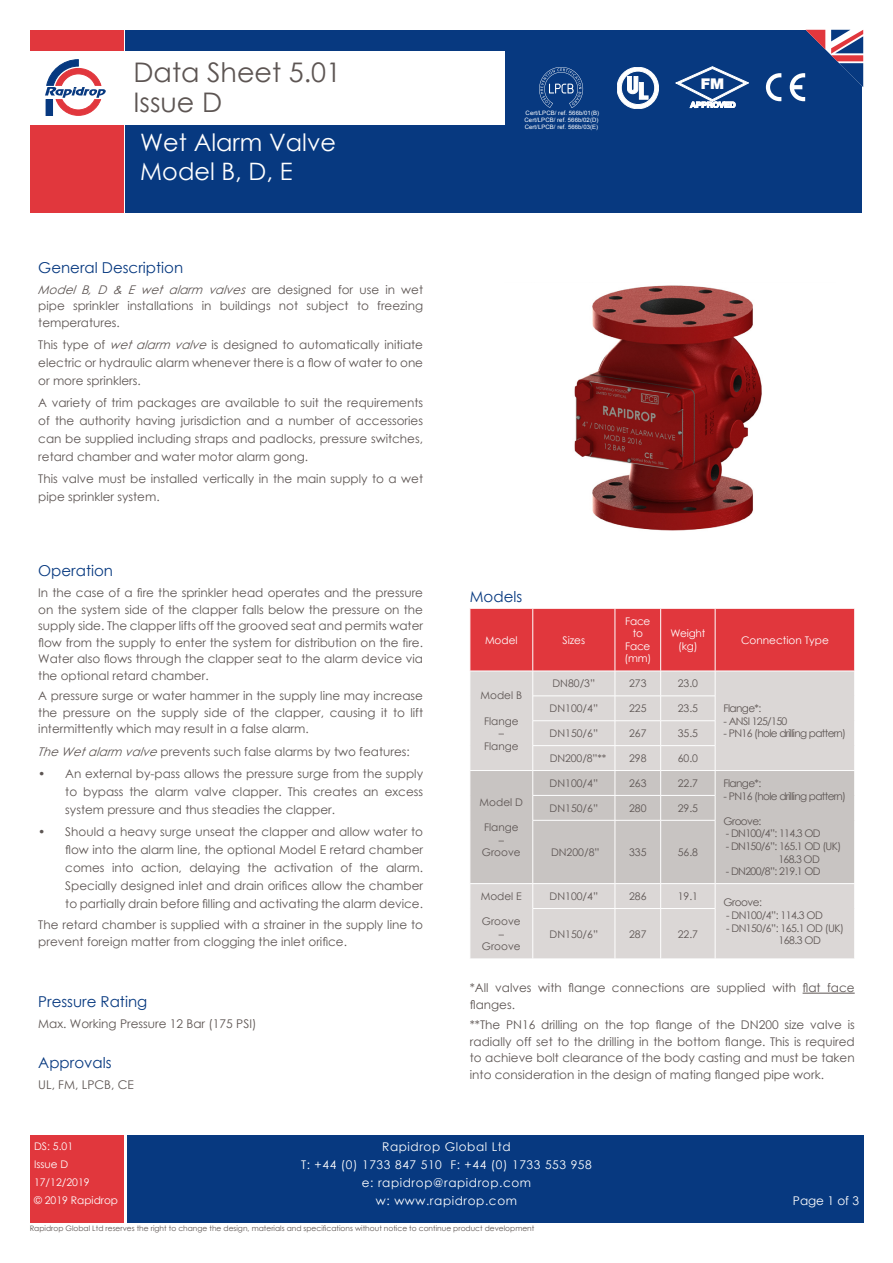
<style>
.page{position:relative;width:893px;height:1263px;background:#fff}
.page>*{position:absolute;margin:0;border:0;box-sizing:border-box;transform-origin:0 0}
.t1{font:27px/30px "Century Gothic";color:#5d5553}
.t2{font:24px/28.8px "Century Gothic";color:#fff}
.RD_DS_Subhead{font:15px "Century Gothic";color:#073980}
.t3{font:900 14.85px "Helvetica Neue";color:#fff}
.RD_DS_Body{font:12px/16.5px "Century Gothic";color:#5d5553;text-align:justify}
.t4{font:12px/18px "Century Gothic";letter-spacing:.05em;color:#fff;text-align:center}
.Table_Content{font:10.5px "Century Gothic";letter-spacing:-.05em;color:#5d5553}
.Table_Titles{font:10.5px/18px "Century Gothic";color:#fff}
.Table_Titles-2{font:10.5px/12.6px "Century Gothic";letter-spacing:-.02em;color:#fff;text-align:center}
.t5{font:7.5px "Century Gothic";color:#5d5553}
.t6{font:6px/7.2px "Arial";letter-spacing:.01em;color:#fff;text-align:justify}
.s1{font-style:italic}
</style>
<div class="page">
<div style="left:30px;top:30px;width:93px;height:183px;background:#e1373d"></div>
<div style="left:30px;top:52px;width:93px;height:73px;background:#fff"></div>
<div style="left:30px;top:1135px;width:93px;height:88px;background:#e1373d"></div>
<div style="left:127px;top:1135px;width:736px;height:88px;background:#073980"></div>
<div style="left:125px;top:30px;width:736px;height:183px;background:#073980"></div>
<svg style="left:45px;top:59px;width:61px;height:57px"></svg>
<div style="left:125px;top:52px;width:380px;height:73px;background:#fff"></div>
<svg style="left:617px;top:67px;width:42px;height:42px"></svg>
<svg style="left:676px;top:67px;width:73px;height:41px"></svg>
<svg style="left:539px;top:67px;width:44px;height:41px"></svg>
<svg style="left:790px;top:30px;width:73px;height:71px"></svg>
<svg style="left:766px;top:73px;width:15px;height:28px"></svg>
<div style="left:471px;top:908px;width:383px;height:51px;background:#dbd7d6"></div>
<hr style="left:533px;top:908px;width:82px;height:1px;background:#fff">
<hr style="left:615px;top:908px;width:46px;height:1px;background:#fff">
<hr style="left:661px;top:908px;width:54px;height:1px;background:#fff">
<hr style="left:615px;top:909px;width:1px;height:50px;background:#fff">
<hr style="left:660px;top:909px;width:1px;height:50px;background:#fff">
<hr style="left:715px;top:908px;width:1px;height:51px;background:#fff">
<hr style="left:532px;top:908px;width:1px;height:51px;background:#fff">
<svg style="left:470px;top:608px;width:385px;height:300px;background:#d6b1b1"></svg>
<hr style="left:803px;top:993px;width:52px;height:1px;background:#5d5553">
<img style="left:574px;top:285px;width:188px;height:246px">
<h1 class="t1" style="left:134px;top:56px;width:209px">Data Sheet 5.01<br>Issue D</h1>
<h2 class="t2" style="left:140px;top:127px;width:197px">Wet Alarm Valve<br>Model B, D, E</h2>
<p class="RD_DS_Subhead" style="left:38px;top:257px;width:146px">General Description</p>
<p class="RD_DS_Body" style="left:38px;top:281px;width:386px"><span class="s1">Model B, D &amp; E wet alarm valves</span> are designed for use in wet pipe sprinkler installations in buildings not subject to freezing temperatures.</p>
<p class="RD_DS_Body" style="left:38px;top:335px;width:386px;line-height:18px">This type of <span class="s1">wet alarm valve</span> is designed to automatically initiate electric or hydraulic alarm whenever there is a flow of water to one or more sprinklers.</p>
<p class="RD_DS_Body" style="left:38px;top:393px;width:386px;line-height:18px">A variety of trim packages are available to suit the requirements of the authority having jurisdiction and a number of accessories can be supplied including straps and padlocks, pressure switches, retard chamber and water motor alarm gong.</p>
<p class="RD_DS_Body" style="left:38px;top:470px;width:386px;line-height:18px">This valve must be installed vertically in the main supply to a wet pipe sprinkler system.</p>
<p class="RD_DS_Subhead" style="left:38px;top:560px;width:76px">Operation</p>
<p class="RD_DS_Body" style="left:38px;top:584px;width:386px">In the case of a fire the sprinkler head operates and the pressure on the system side of the clapper falls below the pressure on the supply side. The clapper lifts off the grooved seat and permits water flow from the supply to enter the system for distribution on the fire.<br>Water also flows through the clapper seat to the alarm device via the optional retard chamber.</p>
<p class="RD_DS_Body" style="left:38px;top:688px;width:386px">A pressure surge or water hammer in the supply line may increase the pressure on the supply side of the clapper, causing it to lift intermittently which may result in a false alarm.</p>
<p class="RD_DS_Body" style="left:38px;top:743px;width:373px"><span class="s1">The Wetalarm valve</span> prevents such false alarms by two features:</p>
<p class="RD_DS_Body" style="left:65px;top:764px;width:359px;line-height:18px;text-indent:-27px">• An external by-pass allows the pressure surge from the supply to bypass the alarm valve clapper. This creates an excess system pressure and thus steadies the clapper.</p>
<p class="RD_DS_Body" style="left:65px;top:823px;width:359px;line-height:18px;text-indent:-27px">• Should a heavy surge unseat the clapper and allow water to flow into the alarm line, the optional Model E retard chamber comes into action, delaying the activation of the alarm.<br>Specially designed inlet and drain orifices allow the chamber to partially drain before filling and activating the alarm device.</p>
<p class="RD_DS_Body" style="left:38px;top:916px;width:386px">The retard chamber is supplied with a strainer in the supply line to prevent foreign matter from clogging the inlet orifice.</p>
<p class="RD_DS_Subhead" style="left:38px;top:991px;width:111px">Pressure Rating</p>
<p class="RD_DS_Body" style="left:38px;top:1015px;width:220px">Max. Working Pressure 12 Bar (175 PSI)</p>
<p class="RD_DS_Subhead" style="left:38px;top:1052px;width:75px">Approvals</p>
<p class="RD_DS_Body" style="left:38px;top:1076px;width:97px">UL, FM, LPCB, CE</p>
<p class="t6" style="left:525px;top:109px;width:76px">Cert/LPCB/ ref. 566b/01(B)<br>Cert/LPCB/ ref. 566b/02(D)<br>Cert/LPCB/ ref. 566b/03(E)</p>
<p class="t3" style="left:701px;top:75px;width:25px">FM</p>
<p class="RD_DS_Subhead" style="left:470px;top:586px;width:54px">Models</p>
<p class="Table_Titles" style="left:485px;top:631px;width:34px">Model</p>
<p class="Table_Titles" style="left:562px;top:631px;width:24px">Sizes</p>
<p class="Table_Titles-2" style="left:625px;top:614px;width:27px">Face to<br>Face</p>
<p class="Table_Titles" style="left:624px;top:649px;width:28px">(mm)</p>
<p class="Table_Titles-2" style="left:670px;top:627px;width:36px">Weight (kg)</p>
<p class="Table_Titles" style="left:741px;top:631px;width:89px">Connection Type</p>
<p class="Table_Content" style="left:480px;top:688px;width:43px">Model B</p>
<p class="Table_Content" style="left:484px;top:713px;width:36px">Flange</p>
<p class="Table_Content" style="left:499px;top:726px;width:7px">–</p>
<p class="Table_Content" style="left:484px;top:739px;width:36px">Flange</p>
<p class="Table_Content" style="left:480px;top:795px;width:45px">Model D</p>
<p class="Table_Content" style="left:484px;top:820px;width:36px">Flange</p>
<p class="Table_Content" style="left:499px;top:832px;width:7px">–</p>
<p class="Table_Content" style="left:482px;top:845px;width:40px">Groove</p>
<p class="Table_Content" style="left:481px;top:889px;width:43px">Model E</p>
<p class="Table_Content" style="left:482px;top:914px;width:40px">Groove</p>
<p class="Table_Content" style="left:499px;top:927px;width:7px">–</p>
<p class="Table_Content" style="left:482px;top:939px;width:40px">Groove</p>
<p class="Table_Content" style="left:552px;top:676px;width:44px">DN80/3”</p>
<p class="Table_Content" style="left:629px;top:676px;width:19px">273</p>
<p class="Table_Content" style="left:678px;top:676px;width:22px">23.0</p>
<p class="Table_Content" style="left:550px;top:701px;width:50px">DN100/4”</p>
<p class="Table_Content" style="left:629px;top:701px;width:19px">225</p>
<p class="Table_Content" style="left:678px;top:701px;width:22px">23.5</p>
<p class="Table_Content" style="left:550px;top:726px;width:50px">DN150/6”</p>
<p class="Table_Content" style="left:629px;top:726px;width:19px">267</p>
<p class="Table_Content" style="left:678px;top:726px;width:22px">35.5</p>
<p class="Table_Content" style="left:550px;top:751px;width:58px">DN200/8”**</p>
<p class="Table_Content" style="left:629px;top:751px;width:19px">298</p>
<p class="Table_Content" style="left:678px;top:751px;width:22px">60.0</p>
<p class="Table_Content" style="left:724px;top:701px;width:39px">Flange*:</p>
<p class="Table_Content" style="left:724px;top:713px;width:65px">- ANSI 125/150</p>
<p class="Table_Content" style="left:724px;top:726px;width:124px">- PN16 (hole drilling pattern)</p>
<p class="Table_Content" style="left:550px;top:776px;width:50px">DN100/4”</p>
<p class="Table_Content" style="left:629px;top:776px;width:19px">263</p>
<p class="Table_Content" style="left:678px;top:776px;width:22px">22.7</p>
<p class="Table_Content" style="left:724px;top:776px;width:39px">Flange*:</p>
<p class="Table_Content" style="left:724px;top:788px;width:124px">- PN16 (hole drilling pattern)</p>
<p class="Table_Content" style="left:724px;top:813px;width:39px">Groove:</p>
<p class="Table_Content" style="left:726px;top:826px;width:96px">- DN100/4”: 114.3 OD</p>
<p class="Table_Content" style="left:726px;top:839px;width:117px">- DN150/6”: 165.1 OD (UK)</p>
<p class="Table_Content" style="left:778px;top:851px;width:43px">168.3 OD</p>
<p class="Table_Content" style="left:726px;top:864px;width:96px">- DN200/8”: 219.1 OD</p>
<p class="Table_Content" style="left:550px;top:801px;width:50px">DN150/6”</p>
<p class="Table_Content" style="left:629px;top:801px;width:19px">280</p>
<p class="Table_Content" style="left:678px;top:801px;width:22px">29.5</p>
<p class="Table_Content" style="left:551px;top:845px;width:50px">DN200/8”</p>
<p class="Table_Content" style="left:629px;top:845px;width:19px">335</p>
<p class="Table_Content" style="left:678px;top:845px;width:22px">56.8</p>
<p class="Table_Content" style="left:550px;top:889px;width:50px">DN100/4”</p>
<p class="Table_Content" style="left:629px;top:889px;width:19px">286</p>
<p class="Table_Content" style="left:678px;top:889px;width:22px">19.1</p>
<p class="Table_Content" style="left:550px;top:926px;width:50px">DN150/6”</p>
<p class="Table_Content" style="left:629px;top:926px;width:19px">287</p>
<p class="Table_Content" style="left:678px;top:926px;width:22px">22.7</p>
<p class="Table_Content" style="left:724px;top:895px;width:40px">Groove:</p>
<p class="Table_Content" style="left:726px;top:908px;width:98px">- DN100/4”: 114.3 OD</p>
<p class="Table_Content" style="left:726px;top:920px;width:119px">- DN150/6”: 165.1 OD (UK)</p>
<p class="Table_Content" style="left:778px;top:933px;width:44px">168.3 OD</p>
<p class="RD_DS_Body" style="left:470px;top:979px;width:386px">*All valves with flange connections are supplied with flat face flanges.</p>
<p class="RD_DS_Body" style="left:470px;top:1016px;width:386px">**The PN16 drilling on the top flange of the DN200 size valve is radially off set to the drilling in the bottom flange. This is required to achieve bolt clearance of the body casting and must be taken into consideration in the design of mating flanged pipe work.</p>
<p class="Table_Titles" style="left:34px;top:1137px;width:86px">DS: 5.01<br>Issue D<br>17/12/2019<br>© 2019 Rapidrop</p>
<p class="t4" style="left:301px;top:1138px;width:292px">Rapidrop Global Ltd<br>T: +44 (0) 1733 847 510 F: +44 (0) 1733 553 958 e: rapidrop@rapidrop.com<br>w: www.rapidrop.com</p>
<p class="t5" style="left:30px;top:1223px;width:506px">Rapidrop Global Ltd reserves the right to change the design, materials and specifications without notice to continue product development</p>
<p class="t4" style="left:793px;top:1192px;width:68px">Page 1 of 3</p>
</div>
